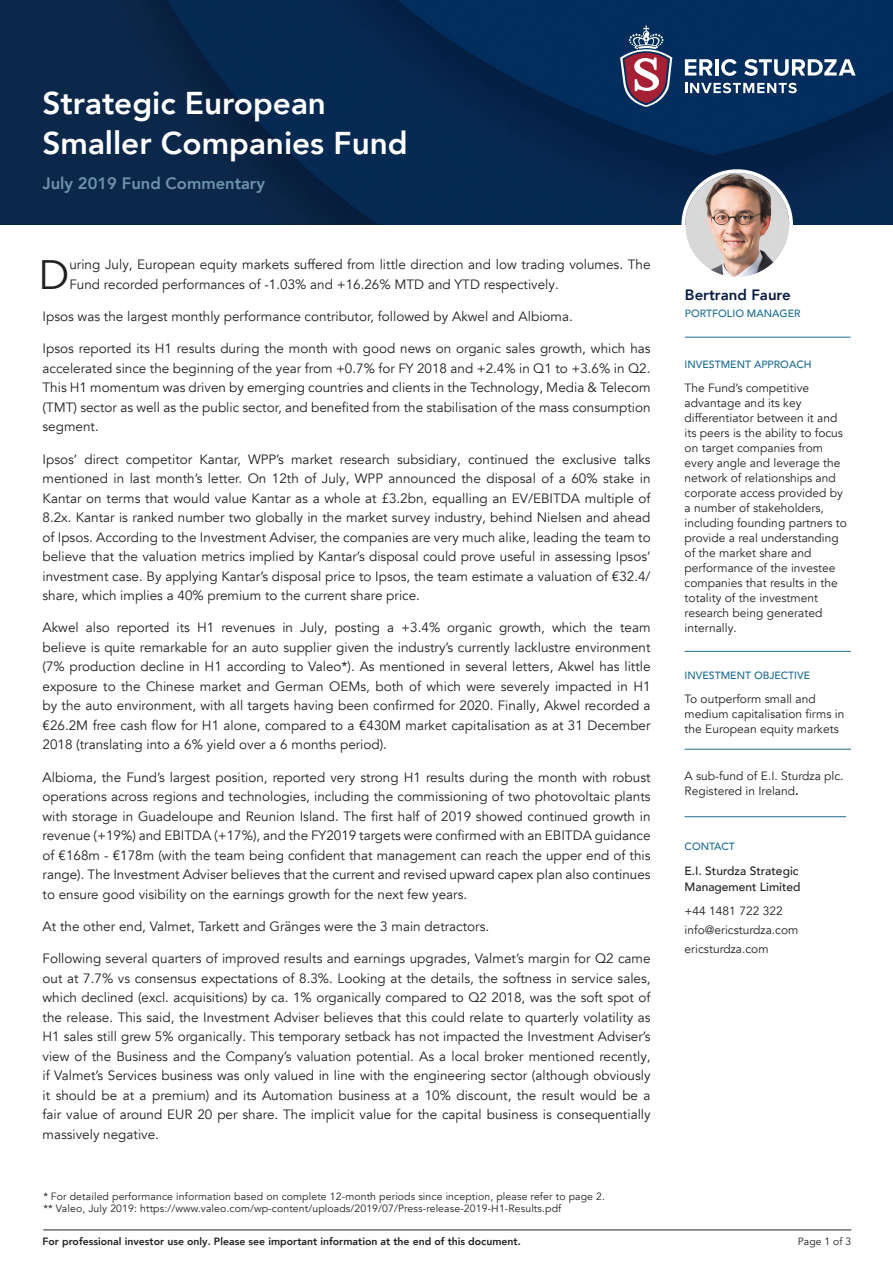
<style>
.page{position:relative;width:893px;height:1263px;background:#fff}
.page>*{position:absolute;margin:0;border:0;box-sizing:border-box;transform-origin:0 0}
.t1{font:41.1px "Avenir LT Com";color:#231f20}
.t2{font:800 31.5px "Avenir LT Com";color:#fff}
.t3{font:800 16.5px "Avenir LT Com";color:#6e94ab}
.t4{font:800 15px "Avenir LT Com";color:#071b44}
.t5{font:13.5px/19.5px "Avenir LT Com";color:#231f20;text-align:justify}
.t6{font:12px/15px "Avenir LT Com";color:#231f20}
.t7{font:500 12px/16.5px "Avenir LT Com";color:#231f20}
.t8{font:10.5px "Avenir LT Com";letter-spacing:.01em;color:#231f20}
.t9{font:800 10.5px "Avenir LT Com";color:#231f20}
.t10{font:500 10.5px "Avenir LT Com";color:#1c6c94}
.s1{font-weight:800}
</style>
<div class="page">
<img style="left:0;top:0;width:893px;height:225px">
<hr style="left:43px;top:1230px;width:808px;height:1px;background:#231f20">
<img style="left:685px;top:173px;width:104px;height:104px;border-radius:52px">
<div style="left:681px;top:169px;width:112px;height:112px;border:4px solid #fff;border-radius:50%"></div>
<hr style="left:685px;top:337px;width:165px;height:1px;background:#1c6c94">
<hr style="left:684px;top:651px;width:167px;height:1px;background:#1c6c94">
<hr style="left:684px;top:749px;width:167px;height:1px;background:#1c6c94">
<hr style="left:684px;top:816px;width:162px;height:1px;background:#1c6c94">
<svg style="left:620px;top:26px;width:52px;height:81px;background:#6e5a76"></svg>
<svg style="left:685px;top:83px;width:112px;height:10px"></svg>
<svg style="left:685px;top:59px;width:27px;height:17px"></svg>
<hr style="left:715px;top:59px;width:4px;height:17px;background:#fff">
<svg style="left:721px;top:59px;width:16px;height:17px"></svg>
<svg style="left:744px;top:59px;width:112px;height:17px"></svg>
<p class="t2" style="left:43px;top:84px;width:285px">Strategic European</p>
<p class="t2" style="left:43px;top:125px;width:367px">Smaller Companies Fund</p>
<p class="t3" style="left:43px;top:173px;width:224px">July 2019 Fund Commentary</p>
<p class="t1" style="left:39px;top:250px;width:32px">D</p>
<p class="t5" style="left:69px;top:255px;width:583px">uring July, European equity markets suffered from little direction and low trading volumes. The<br>Fund recorded performances of -1.03% and +16.26% MTD and YTD respectively.</p>
<p class="t5" style="left:43px;top:307px;width:532px">Ipsos was the largest monthly performance contributor, followed by Akwel and Albioma.</p>
<p class="t5" style="left:43px;top:339px;width:610px">Ipsos reported its H1 results during the month with good news on organic sales growth, which has accelerated since the beginning of the year from +0.7% for FY 2018 and +2.4% in Q1 to +3.6% in Q2.<br>This H1 momentum was driven by emerging countries and clients in the Technology, Media &amp; Telecom (TMT) sector as well as the public sector, and benefited from the stabilisation of the mass consumption segment.</p>
<p class="t5" style="left:43px;top:449px;width:610px">Ipsos’ direct competitor Kantar, WPP’s market research subsidiary, continued the exclusive talks mentioned in last month’s letter. On 12th of July, WPP announced the disposal of a 60% stake in Kantar on terms that would value Kantar as a whole at £3.2bn, equalling an EV/EBITDA multiple of 8.2x. Kantar is ranked number two globally in the market survey industry, behind Nielsen and ahead of Ipsos. According to the Investment Adviser, the companies are very much alike, leading the team to believe that the valuation metrics implied by Kantar’s disposal could prove useful in assessing Ipsos’ investment case. By applying Kantar’s disposal price to Ipsos, the team estimate a valuation of €32.4/ share, which implies a 40% premium to the current share price.</p>
<p class="t5" style="left:43px;top:618px;width:610px">Akwel also reported its H1 revenues in July, posting a +3.4% organic growth, which the team believe is quite remarkable for an auto supplier given the industry’s currently lacklustre environment (7% production decline in H1 according to Valeo*). As mentioned in several letters, Akwel has little exposure to the Chinese market and German OEMs, both of which were severely impacted in H1 by the auto environment, with all targets having been confirmed for 2020. Finally, Akwel recorded a €26.2M free cash flow for H1 alone, compared to a €430M market capitalisation as at 31 December 2018 (translating into a 6% yield over a 6 months period).</p>
<p class="t5" style="left:43px;top:767px;width:610px">Albioma, the Fund’s largest position, reported very strong H1 results during the month with robust operations across regions and technologies, including the commissioning of two photovoltaic plants with storage in Guadeloupe and Reunion Island. The first half of 2019 showed continued growth in revenue (+19%) and EBITDA (+17%), and the FY2019 targets were confirmed with an EBITDA guidance of €168m - €178m (with the team being confident that management can reach the upper end of this range). The Investment Adviser believes that the current and revised upward capex plan also continues to ensure good visibility on the earnings growth for the next few years.</p>
<p class="t5" style="left:43px;top:917px;width:448px">At the other end, Valmet, Tarkett and Gränges were the 3 main detractors.</p>
<p class="t5" style="left:43px;top:949px;width:610px">Following several quarters of improved results and earnings upgrades, Valmet’s margin for Q2 came out at 7.7% vs consensus expectations of 8.3%. Looking at the details, the softness in service sales, which declined (excl. acquisitions) by ca. 1% organically compared to Q2 2018, was the soft spot of the release. This said, the Investment Adviser believes that this could relate to quarterly volatility as H1 sales still grew 5% organically. This temporary setback has not impacted the Investment Adviser’s view of the Business and the Company’s valuation potential. As a local broker mentioned recently, if Valmet’s Services business was only valued in line with the engineering sector (although obviously it should be at a premium) and its Automation business at a 10% discount, the result would be a fair value of around EUR 20 per share. The implicit value for the capital business is consequentially massively negative.</p>
<p class="t8" style="left:43px;top:1190px;width:563px">* For detailed performance information based on complete 12-month periods since inception, please refer to page 2.</p>
<p class="t8" style="left:43px;top:1202px;width:519px">** Valeo, July 2019: https://www.valeo.com/wp-content/uploads/2019/07/Press-release-2019-H1-Results.pdf</p>
<p class="t9" style="left:43px;top:1235px;width:480px">For professional investor use only. Please see important information at the end of this document.</p>
<p class="t4" style="left:685px;top:286px;width:107px">Bertrand Faure</p>
<p class="t10" style="left:685px;top:307px;width:117px">PORTFOLIO MANAGER</p>
<p class="t10" style="left:685px;top:359px;width:128px">INVESTMENT APPROACH</p>
<p class="t6" style="left:685px;top:381px;width:164px">The Fund’s competitive advantage and its key differentiator between it and its peers is the ability to focus on target companies from every angle and leverage the network of relationships and corporate access provided by a number of stakeholders, including founding partners to provide a real understanding of the market share and performance of the investee companies that results in the totality of the investment research being generated internally.</p>
<p class="t10" style="left:685px;top:669px;width:127px">INVESTMENT OBJECTIVE</p>
<p class="t6" style="left:685px;top:691px;width:161px">To outperform small and medium capitalisation firms in the European equity markets</p>
<p class="t6" style="left:685px;top:768px;width:160px">A sub-fund of E.I. Sturdza plc.<br>Registered in Ireland<span class="s1">.</span></p>
<p class="t10" style="left:685px;top:840px;width:52px">CONTACT</p>
<p class="t7" style="left:685px;top:862px;width:118px">E.I. Sturdza Strategic<br>Management Limited</p>
<p class="t6" style="left:685px;top:903px;width:100px">+44 1481 722 322</p>
<p class="t6" style="left:685px;top:922px;width:115px">info@ericsturdza.com</p>
<p class="t6" style="left:685px;top:942px;width:85px">ericsturdza.com</p>
<p class="t8" style="left:798px;top:1235px;width:55px">Page 1 of 3</p>
</div>
